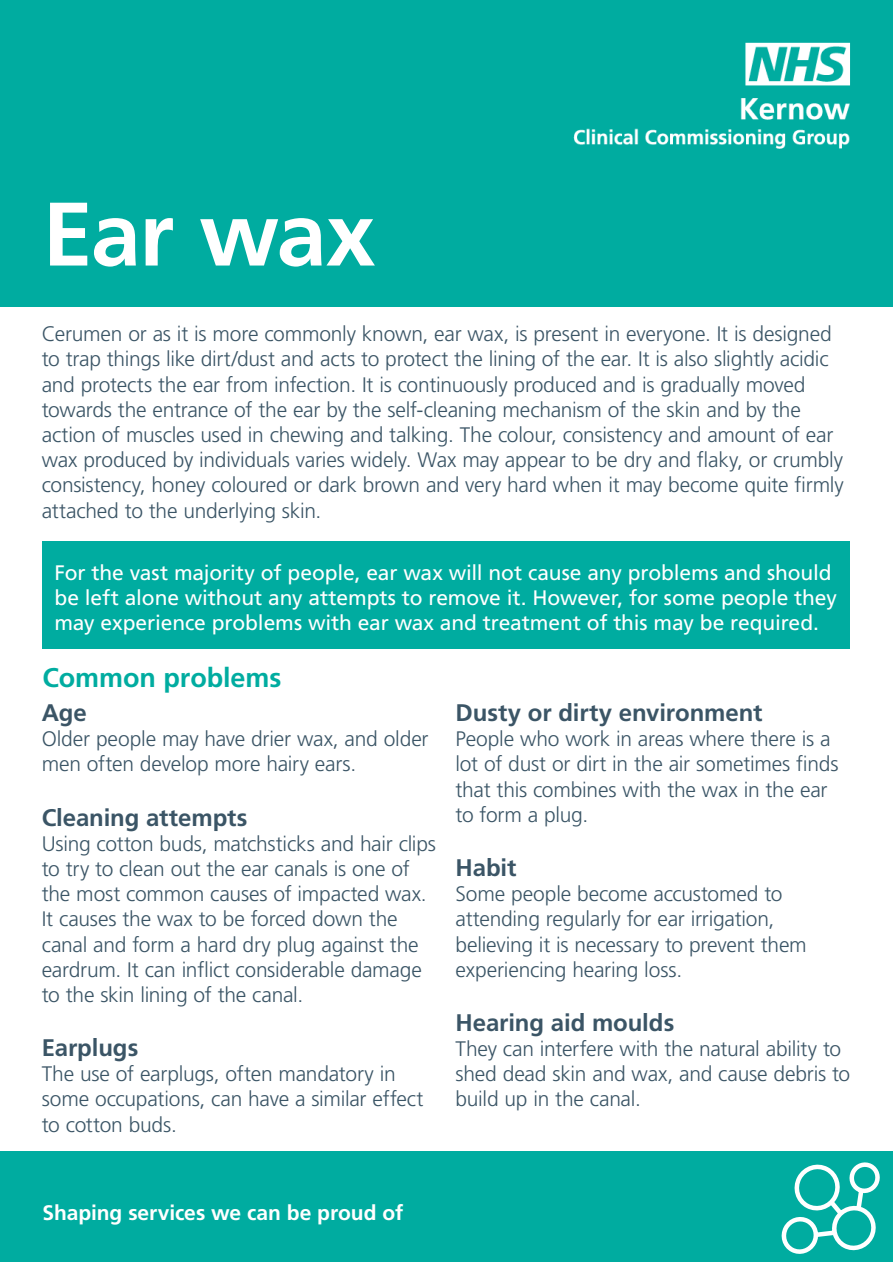
<style>
.page{position:relative;width:893px;height:1263px;background:#fff}
.page>*{position:absolute;margin:0;border:0;box-sizing:border-box;transform-origin:0 0}
.t1{font:700 90px "Frutiger LT Std";letter-spacing:-.02em;color:#fff}
.t2{font:700 27px "Frutiger LT Std";letter-spacing:-.005em;color:#00aca0}
.t3{font:700 24px "Frutiger LT Std";letter-spacing:-.005em;color:#3b5566}
.t4{font:300 21px/25.2px "Frutiger LT Std";letter-spacing:-.01em;color:#3b5566}
.t5{font:21px/25.2px "Frutiger LT Std";letter-spacing:-.005em;color:#fff}
.t6{font:700 21px "Frutiger LT Std";letter-spacing:-.005em;color:#fff}
</style>
<div class="page">
<div style="left:0;top:1151px;width:893px;height:111px;background:#00aca0"></div>
<svg style="left:782px;top:1162px;width:98px;height:92px"></svg>
<div style="left:43px;top:541px;width:807px;height:108px;background:#00aca0"></div>
<div style="left:0;top:0;width:893px;height:306px;background:#00aca0"></div>
<img style="left:573px;top:43px;width:277px;height:106px">
<h1 class="t1" style="left:43px;top:181px;width:334px">Ear wax</h1>
<p class="t4" style="left:42px;top:322px;width:803px">Cerumen or as it is more commonly known, ear wax, is present in everyone. It is designed to trap things like dirt/dust and acts to protect the lining of the ear. It is also slightly acidic and protects the ear from infection. It is continuously produced and is gradually moved towards the entrance of the ear by the self-cleaning mechanism of the skin and by the action of muscles used in chewing and talking. The colour, consistency and amount of ear wax produced by individuals varies widely. Wax may appear to be dry and flaky, or crumbly consistency, honey coloured or dark brown and very hard when it may become quite firmly attached to the underlying skin.</p>
<p class="t5" style="left:54px;top:560px;width:784px">For the vast majority of people, ear wax will not cause any problems and should be left alone without any attempts to remove it. However, for some people they may experience problems with ear wax and treatment of this may be required.</p>
<p class="t2" style="left:43px;top:662px;width:241px">Common problems</p>
<p class="t3" style="left:42px;top:699px;width:47px">Age</p>
<p class="t4" style="left:42px;top:727px;width:388px">Older people may have drier wax, and older men often develop more hairy ears.</p>
<p class="t3" style="left:42px;top:803px;width:207px">Cleaning attempts</p>
<p class="t4" style="left:42px;top:831px;width:396px">Using cotton buds, matchsticks and hair clips to try to clean out the ear canals is one of the most common causes of impacted wax.<br>It causes the wax to be forced down the canal and form a hard dry plug against the eardrum. It can inflict considerable damage to the skin lining of the canal.</p>
<p class="t3" style="left:42px;top:1033px;width:98px">Earplugs</p>
<p class="t4" style="left:42px;top:1061px;width:383px">The use of earplugs, often mandatory in some occupations, can have a similar effect to cotton buds.</p>
<p class="t3" style="left:455px;top:699px;width:309px">Dusty or dirty environment</p>
<p class="t4" style="left:455px;top:727px;width:385px">People who work in areas where there is a lot of dust or dirt in the air sometimes finds that this combines with the wax in the ear to form a plug.</p>
<p class="t3" style="left:455px;top:853px;width:62px">Habit</p>
<p class="t4" style="left:455px;top:881px;width:353px">Some people become accustomed to attending regularly for ear irrigation, believing it is necessary to prevent them experiencing hearing loss.</p>
<p class="t3" style="left:455px;top:1008px;width:220px">Hearing aid moulds</p>
<p class="t4" style="left:455px;top:1036px;width:396px">They can interfere with the natural ability to shed dead skin and wax, and cause debris to build up in the canal.</p>
<p class="t6" style="left:43px;top:1200px;width:362px">Shaping services we can be proud of</p>
</div>
